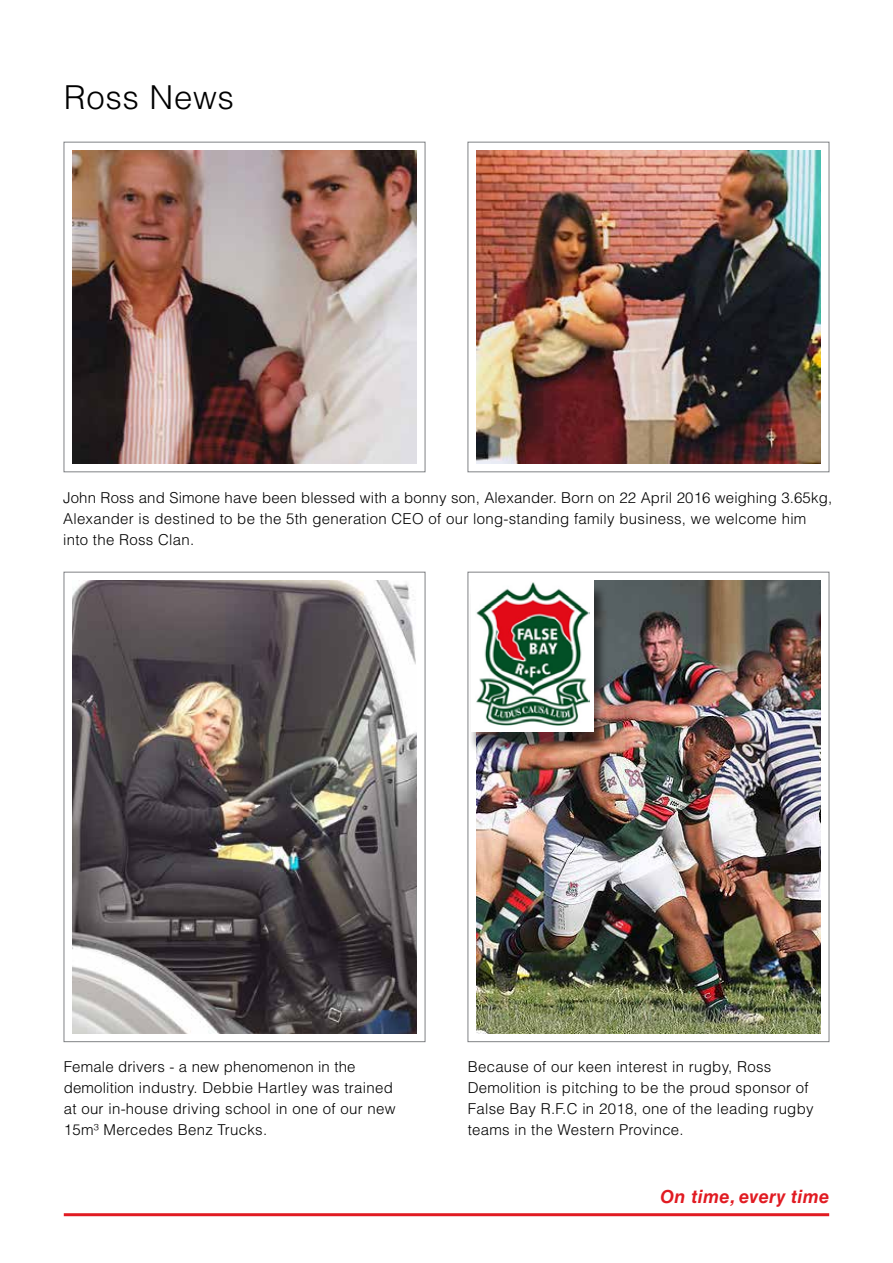
<style>
.page{position:relative;width:893px;height:1263px;background:#fff}
.page>*{position:absolute;margin:0;border:0;box-sizing:border-box;transform-origin:0 0}
.t1{font:300 33px "Helvetica LT Std";letter-spacing:.02em;color:#000}
.t2{font:italic 700 18px "Helvetica LT Std";letter-spacing:.02em;color:#e11b22}
.t3{font:300 15px/21px "Helvetica LT Std";letter-spacing:.02em;color:#000}
</style>
<div class="page">
<img style="left:476px;top:150px;width:345px;height:313px">
<hr style="left:64px;top:1213px;width:765px;height:3px;background:#e11b22">
<div style="left:64px;top:142px;width:361px;height:330px;border:1px solid #808285"></div>
<div style="left:468px;top:142px;width:361px;height:330px;border:1px solid #808285"></div>
<img style="left:72px;top:580px;width:345px;height:453px">
<img style="left:476px;top:580px;width:345px;height:453px">
<div style="left:469px;top:584px;width:138px;height:169px;background:#000;opacity:.55"></div>
<div style="left:471px;top:578px;width:123px;height:153px;background:#fff"></div>
<img style="left:476px;top:582px;width:113px;height:143px">
<img style="left:72px;top:150px;width:345px;height:313px">
<h1 class="t1" style="left:64px;top:76px;width:172px">Ross News</h1>
<p class="t3" style="left:63px;top:487px;width:771px">John Ross and Simone have been blessed with a bonny son, Alexander. Born on 22 April 2016 weighing 3.65kg,<br>Alexander is destined to be the 5th generation CEO of our long-standing family business, we welcome him into the Ross Clan.</p>
<p class="t3" style="left:64px;top:1056px;width:333px">Female drivers - a new phenomenon in the demolition industry. Debbie Hartley was trained at our in-house driving school in one of our new 15m³ Mercedes Benz Trucks.</p>
<p class="t3" style="left:468px;top:1056px;width:347px">Because of our keen interest in rugby, Ross Demolition is pitching to be the proud sponsor of False Bay R.F.C in 2018, one of the leading rugby teams in the Western Province.</p>
<p class="t2" style="left:660px;top:1186px;width:170px">On time, every time</p>
</div>
